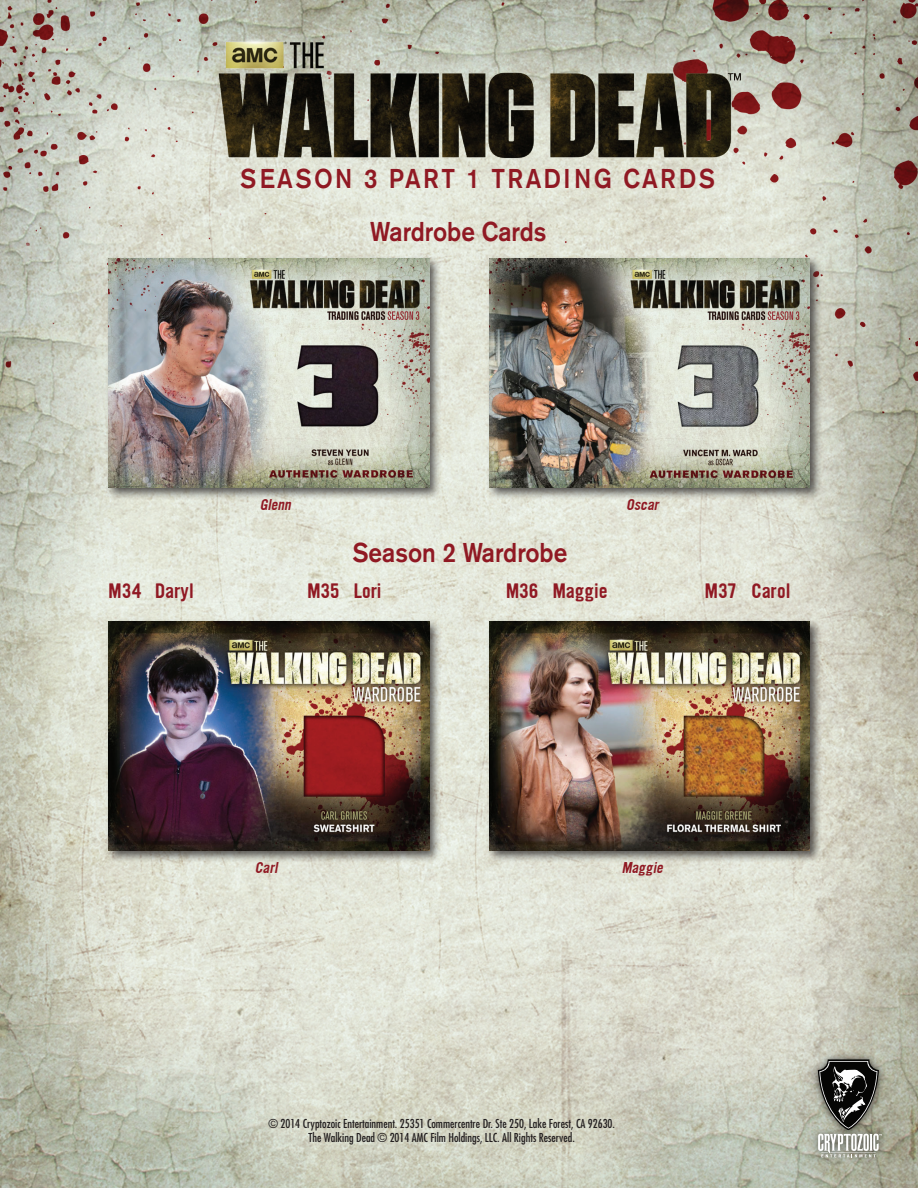
<style>
.page{position:relative;width:918px;height:1188px;background:#fff}
.page>*{position:absolute;margin:0;border:0;box-sizing:border-box;transform-origin:0 0}
.t1{font:500 27px "Akzidenz Grotesk BE";color:#901923;scale:.9 1}
.t2{font:500 27px "Akzidenz Grotesk BE";letter-spacing:.1em;color:#901923;scale:.9 1}
.t3{font:18px "Ultramagnetic";color:#901923}
.t4{font:italic 13.5px "Ultramagnetic";color:#901923}
.t5{font:condensed 12px/14.4px "Futura";color:#231f20;text-align:center}
</style>
<div class="page">
<img style="left:0;top:0;width:918px;height:1188px">
<div style="left:810px;top:1052px;width:79px;height:113px;background:#231f20;opacity:.75"></div>
<svg style="left:818px;top:1059px;width:64px;height:98px;background:#74756e"></svg>
<img style="left:187px;top:29px;width:568px;height:135px">
<div style="left:105px;top:255px;width:337px;height:245px;background:#231f20;opacity:.75"></div>
<img style="left:109px;top:259px;width:320px;height:228px">
<div style="left:486px;top:255px;width:336px;height:245px;background:#231f20;opacity:.75"></div>
<img style="left:490px;top:259px;width:320px;height:228px">
<div style="left:105px;top:618px;width:337px;height:245px;background:#231f20;opacity:.75"></div>
<img style="left:109px;top:622px;width:320px;height:228px">
<div style="left:486px;top:618px;width:336px;height:245px;background:#231f20;opacity:.75"></div>
<img style="left:490px;top:622px;width:320px;height:228px">
<h1 class="t2" style="left:240px;top:162px;width:529px">SEASON 3 PART 1 TRADING CARDS</h1>
<h1 class="t1" style="left:370px;top:215px;width:197px">Wardrobe Cards</h1>
<p class="t4" style="left:260px;top:495px;width:36px">Glenn</p>
<p class="t4" style="left:626px;top:495px;width:38px">Oscar</p>
<h1 class="t1" style="left:352px;top:536px;width:241px">Season 2 Wardrobe</h1>
<h2 class="t3" style="left:109px;top:577px;width:87px">M34 Daryl</h2>
<h2 class="t3" style="left:307px;top:577px;width:76px">M35 Lori</h2>
<h2 class="t3" style="left:506px;top:577px;width:103px">M36 Maggie</h2>
<h2 class="t3" style="left:705px;top:577px;width:87px">M37 Carol</h2>
<p class="t4" style="left:255px;top:858px;width:28px">Carl</p>
<p class="t4" style="left:622px;top:858px;width:46px">Maggie</p>
<p class="t5" style="left:268px;top:1116px;width:348px">© 2014 Cryptozoic Entertainment. 25351 Commercentre Dr. Ste 250, Lake Forest, CA 92630.<br>The Walking Dead © 2014 AMC Film Holdings, LLC. All Rights Reserved.</p>
</div>
